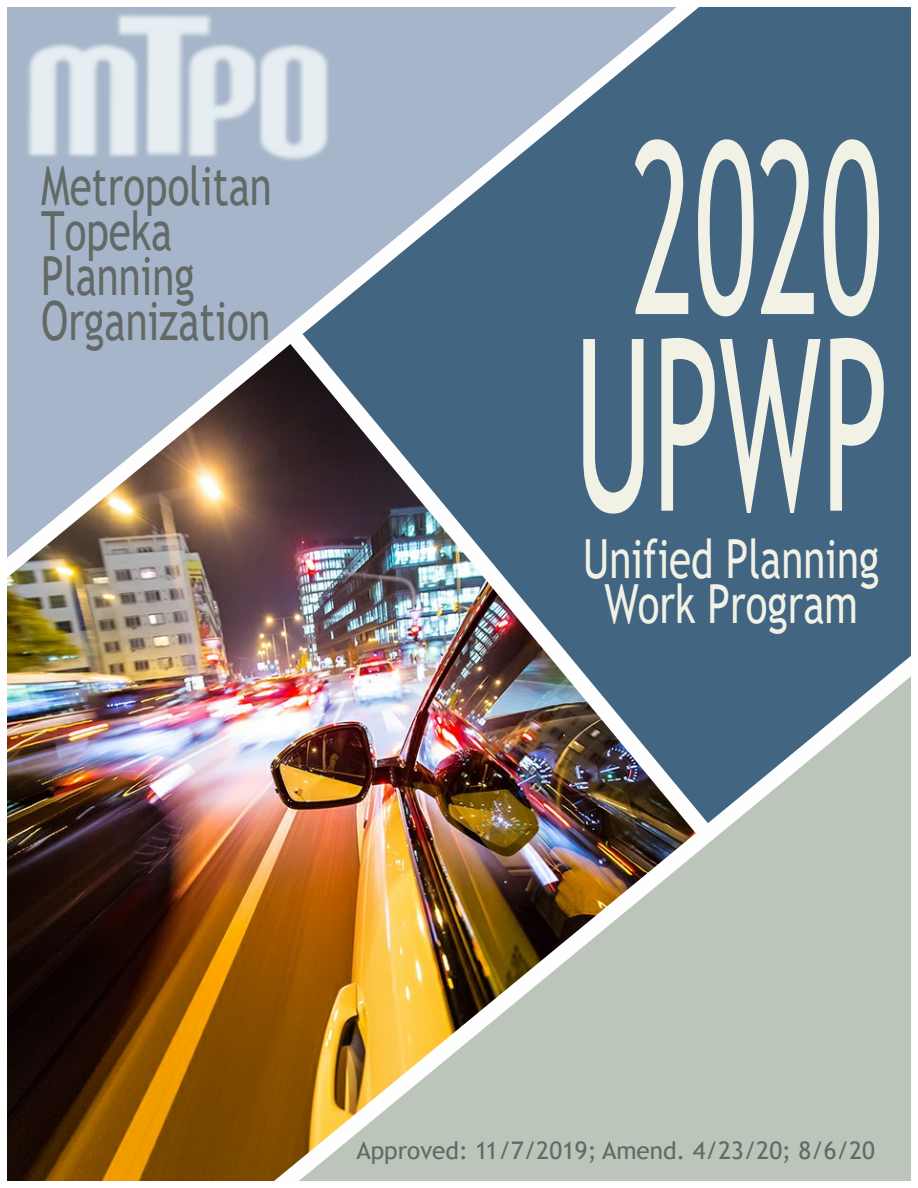
<style>
.page{position:relative;width:918px;height:1188px;background:#fff}
.page>*{position:absolute;margin:0;border:0;box-sizing:border-box;transform-origin:0 0}
.t1{font:240px "Trebuchet MS";color:#f2f1e5;scale:.5 1}
.t2{font:54px/45px "Trebuchet MS";color:#626966;scale:.75 1}
.t3{font:54px/45px "Trebuchet MS";color:#f2f1e5;text-align:center;scale:.75 1}
.t4{font:24.15px "Trebuchet MS";color:#626966}
</style>
<div class="page">
<img style="left:8px;top:788px;width:98px;height:392px">
<div style="left:841px;top:8px;width:69px;height:421px;background:#426581"></div>
<img style="left:106px;top:429px;width:804px;height:751px">
<img style="left:8px;top:731px;width:824px;height:57px">
<img style="left:8px;top:8px;width:833px;height:723px">
<img style="left:14px;top:7px;width:327px;height:166px">
<h2 class="t2" style="left:41px;top:168px;width:309px">Metropolitan<br>Topeka<br>Planning<br>Organization</h2>
<h1 class="t1" style="left:632px;top:137px;width:504px">2020</h1>
<h1 class="t1" style="left:574px;top:334px;width:630px">UPWP</h1>
<h2 class="t3" style="left:583px;top:541px;width:396px">Unified Planning<br>Work Program</h2>
<p class="t4" style="left:356px;top:1141px;width:520px">Approved: 11/7/2019; Amend. 4/23/20; 8/6/20</p>
</div>
